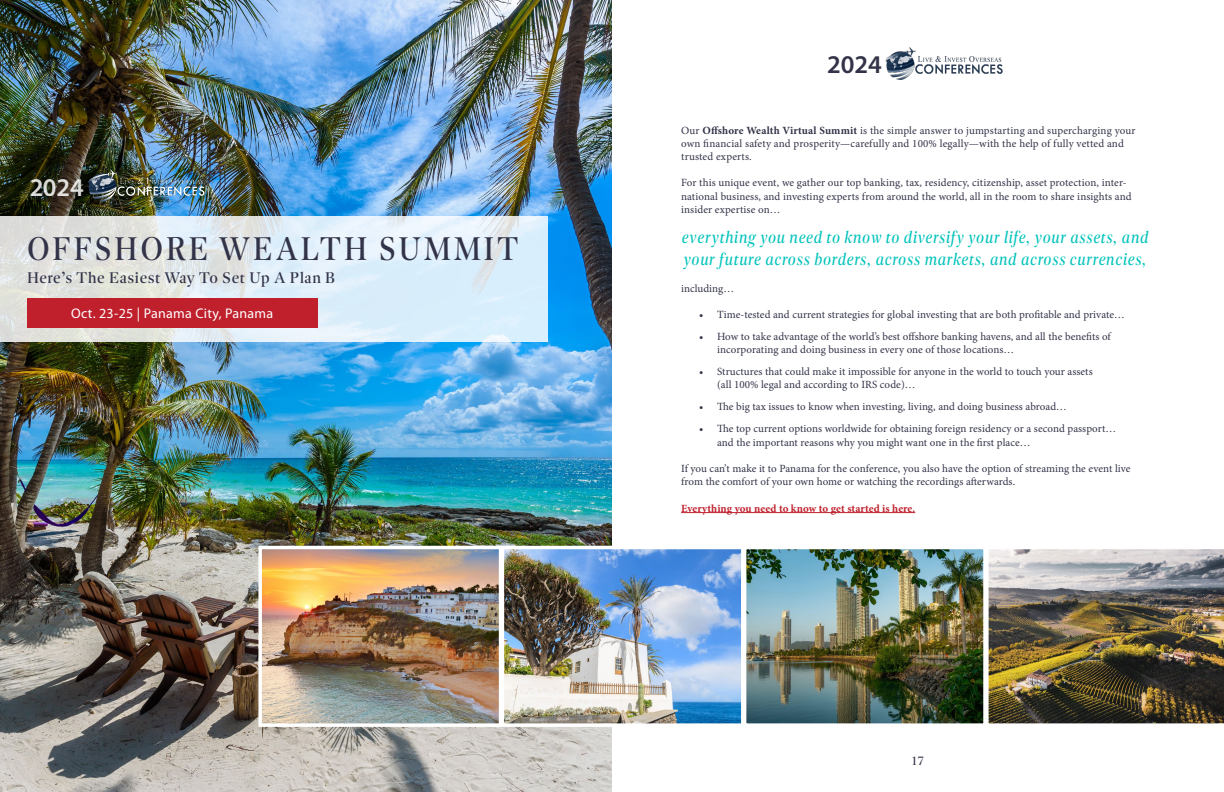
<style>
.page{position:relative;width:1224px;height:792px;background:#fff}
.page>*{position:absolute;margin:0;border:0;box-sizing:border-box;transform-origin:0 0}
.t1{font:34.1px "Dejanire Headline";letter-spacing:.09em;color:#323348;scale:.91 1}
.t2{font:600 25.6px "Myriad Pro";color:#323348}
.t3{font:600 25.6px "Myriad Pro";color:#fff}
.t4{font:italic 17.6px/22px "Dejanire Headline";letter-spacing:.045em;color:#04c3bb;scale:.91 1}
.t5{font:16px "Dejanire Headline";letter-spacing:.04em;color:#323348}
.t6{font:14px "Myriad Pro";letter-spacing:.02em;color:#fff}
.t7{font:13.2px "Dejanire Headline";color:#323348;scale:.91 1}
.t8{font:11px/13px "Minion Pro";letter-spacing:.005em;color:#323348}
.t9{font:700 11px "Minion Pro";letter-spacing:.005em;color:#bf202c}
.s1{font-weight:700}
</style>
<div class="page">
<img style="left:885px;top:47px;width:118px;height:33px">
<hr style="left:681px;top:512px;width:234px;height:1px;background:#bf202c">
<img style="left:988px;top:549px;width:236px;height:175px">
<img style="left:747px;top:550px;width:236px;height:173px">
<div style="left:743px;top:546px;width:244px;height:181px;border:3px solid #fff"></div>
<img style="left:0;top:0;width:612px;height:792px">
<svg style="left:0;top:216px;width:548px;height:125px;background:#dfeaf0"></svg>
<div style="left:27px;top:298px;width:291px;height:30px;background:#bf202c"></div>
<img style="left:262px;top:550px;width:479px;height:173px">
<div style="left:258px;top:546px;width:244px;height:181px;border:3px solid #fff"></div>
<img style="left:80px;top:168px;width:133px;height:41px">
<div style="left:501px;top:546px;width:244px;height:181px;border:3px solid #fff"></div>
<h2 class="t3" style="left:29px;top:171px;width:56px">2024</h2>
<h1 class="t1" style="left:27px;top:229px;width:542px">OFFSHORE WEALTH SUMMIT</h1>
<h3 class="t5" style="left:27px;top:268px;width:310px">Here’s The Easiest Way To Set Up A Plan B</h3>
<p class="t6" style="left:71px;top:305px;width:204px">Oct. 23-25 | Panama City, Panama</p>
<h2 class="t2" style="left:827px;top:49px;width:56px">2024</h2>
<p class="t8" style="left:681px;top:124px;width:456px">Our <span class="s1">Offshore Wealth Virtual Summit</span> is the simple answer to jumpstarting and supercharging your own financial safety and prosperity—carefully and 100% legally—with the help of fully vetted and trusted experts.</p>
<p class="t8" style="left:681px;top:177px;width:452px">For this unique event, we gather our top banking, tax, residency, citizenship, asset protection, inter&shy;national business, and investing experts from around the world, all in the room to share insights and insider expertise on…</p>
<h3 class="t4" style="left:682px;top:227px;width:514px">everything you need to know to diversify your life, your assets, and your future across borders, across markets, and across currencies,</h3>
<p class="t8" style="left:681px;top:282px;width:55px">including…</p>
<p class="t8" style="left:699px;top:309px;width:427px">• Time-tested and current strategies for global investing that are both profitable and private…</p>
<p class="t8" style="left:717px;top:331px;width:395px;text-indent:-18px">• How to take advantage of the world’s best offshore banking havens, and all the benefits of incorporating and doing business in every one of those locations…</p>
<p class="t8" style="left:717px;top:366px;width:377px;text-indent:-18px">• Structures that could make it impossible for anyone in the world to touch your assets (all 100% legal and according to IRS code)…</p>
<p class="t8" style="left:699px;top:401px;width:369px">• The big tax issues to know when investing, living, and doing business abroad…</p>
<p class="t8" style="left:717px;top:423px;width:401px;text-indent:-18px">• The top current options worldwide for obtaining foreign residency or a second passport… and the important reasons why you might want one in the first place…</p>
<p class="t8" style="left:681px;top:462px;width:451px">If you can’t make it to Panama for the conference, you also have the option of streaming the event live from the comfort of your own home or watching the recordings afterwards.</p>
<p class="t9" style="left:681px;top:500px;width:236px">Everything you need to know to get started is here.</p>
<p class="t7" style="left:912px;top:753px;width:14px">17</p>
</div>
